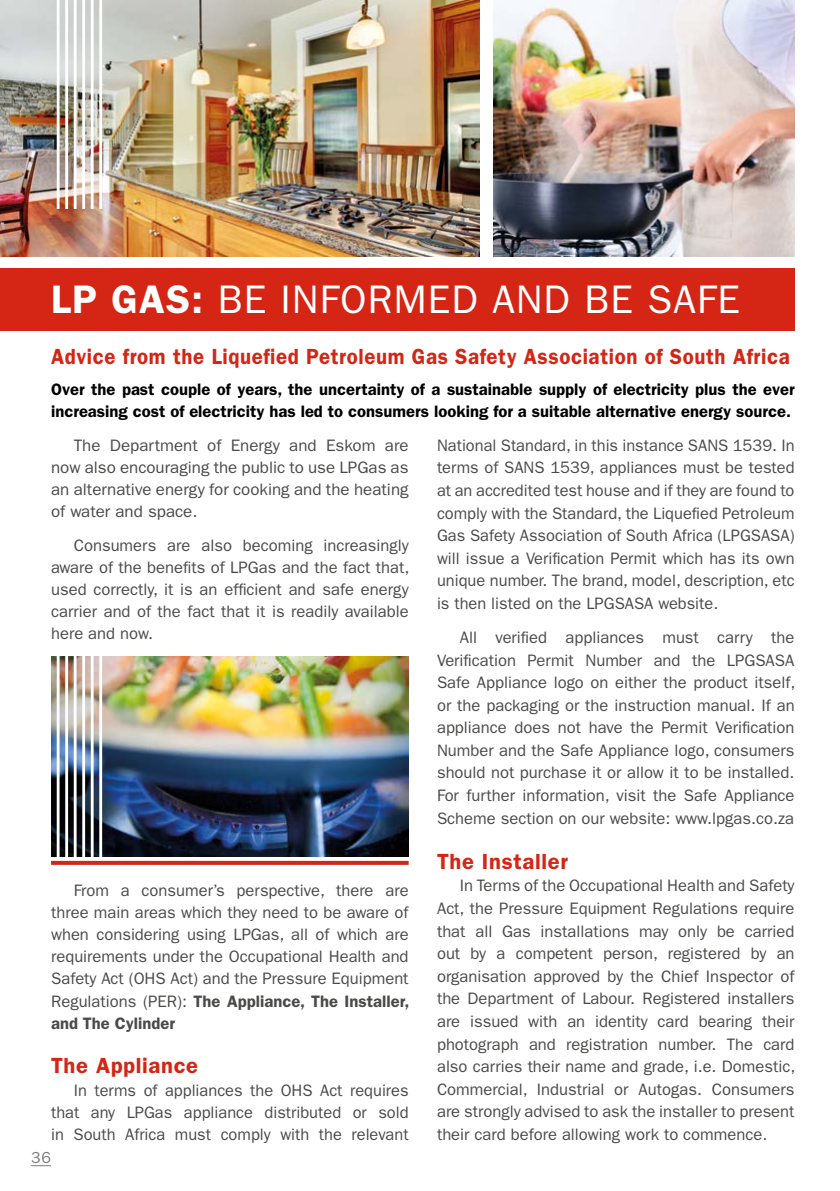
<style>
.page{position:relative;width:840px;height:1191px;background:#fff}
.page>*{position:absolute;margin:0;border:0;box-sizing:border-box;transform-origin:0 0}
.t1{font:40px "Franklin Gothic";color:#fff}
.t2{font:600 22px "Franklin Gothic";letter-spacing:.03em;color:#d52514;scale:.93 1}
.t3{font:600 22px "Franklin Gothic";letter-spacing:.03em;color:#d52514}
.t4{font:16.6px/22.6px "Franklin Gothic";color:#4a4a49;text-align:justify}
.t5{font:600 16.6px/22.2px "Franklin Gothic";color:#000}
.t6{font:16px "Franklin Gothic";color:#7c7b7b}
.s1{font-weight:600}
</style>
<div class="page">
<svg style="left:31px;top:1165px;width:20px;height:1px"></svg>
<img style="left:51px;top:657px;width:357px;height:200px">
<img style="left:0;top:0;width:479px;height:257px">
<img style="left:493px;top:0;width:301px;height:257px">
<div style="left:0;top:268px;width:794px;height:62px;background:#d52514"></div>
<svg style="left:51px;top:861px;width:357px;height:4px"></svg>
<hr style="left:99px;top:657px;width:3px;height:200px;background:#fff">
<hr style="left:91px;top:657px;width:3px;height:200px;background:#fff">
<hr style="left:82px;top:657px;width:3px;height:200px;background:#fff">
<hr style="left:74px;top:657px;width:3px;height:200px;background:#fff">
<hr style="left:65px;top:657px;width:3px;height:200px;background:#fff">
<hr style="left:57px;top:657px;width:3px;height:200px;background:#fff">
<hr style="left:99px;top:0;width:3px;height:208px;background:#fff">
<hr style="left:91px;top:0;width:3px;height:208px;background:#fff">
<hr style="left:82px;top:0;width:3px;height:208px;background:#fff">
<hr style="left:74px;top:0;width:3px;height:208px;background:#fff">
<hr style="left:65px;top:0;width:3px;height:208px;background:#fff">
<hr style="left:57px;top:0;width:3px;height:208px;background:#fff">
<h1 class="t1" style="left:51px;top:276px;width:266px"><span class="s1">LP GAS:</span> Be Infor</h1>
<h1 class="t1" style="left:393px;top:276px;width:125px">med and</h1>
<h1 class="t1" style="left:584px;top:276px;width:87px">be safe</h1>
<h2 class="t2" style="left:51px;top:343px;width:795px">Advice from the Liquefied Petroleum Gas Safety Association of South Africa</h2>
<p class="t5" style="left:51px;top:378px;width:744px">Over the past couple of years, the uncertainty of a sustainable supply of electricity plus the ever increasing cost of electricity has led to consumers looking for a suitable alternative energy source.</p>
<p class="t4" style="left:51px;top:434px;width:359px;text-indent:23px">The Department of Energy and Eskom are now also encouraging the public to use LPGas as an alternative energy for cooking and the heating of water and space.</p>
<p class="t4" style="left:51px;top:534px;width:359px;text-indent:23px">Consumers are also becoming increasingly aware of the benefits of LPGas and the fact that, used correctly, it is an efficient and safe energy carrier and of the fact that it is readily available here and now.</p>
<p class="t4" style="left:437px;top:434px;width:359px">National Standard, in this instance SANS 1539. In terms of SANS 1539, appliances must be tested at an accredited test house and if they are found to comply with the Standard, the Liquefied Petroleum Gas Safety Association of South Africa (LPGSASA) will issue a Verification Permit which has its own unique number. The brand, model, description, etc is then listed on the LPGSASA website.</p>
<p class="t4" style="left:437px;top:626px;width:360px;text-indent:23px">All verified appliances must carry the Verification Permit Number and the LPGSASA Safe Appliance logo on either the product itself, or the packaging or the instruction manual. If an appliance does not have the Permit Verification Number and the Safe Appliance logo, consumers should not purchase it or allow it to be installed.<br>For further information, visit the Safe Appliance Scheme section on our website: www.lpgas.co.za</p>
<h2 class="t3" style="left:437px;top:848px;width:132px">The Installer</h2>
<p class="t4" style="left:437px;top:874px;width:359px;text-indent:23px">In Terms of the Occupational Health and Safety Act, the Pressure Equipment Regulations require that all Gas installations may only be carried out by a competent person, registered by an organisation approved by the Chief Inspector of the Department of Labour. Registered installers are issued with an identity card bearing their photograph and registration number. The card also carries their name and grade, i.e. Domestic, Commercial, Industrial or Autogas. Consumers are strongly advised to ask the installer to present their card before allowing work to commence.</p>
<p class="t4" style="left:51px;top:879px;width:359px;text-indent:23px">From a consumer’s perspective, there are three main areas which they need to be aware of when considering using LPGas, all of which are requirements under the Occupational Health and Safety Act (OHS Act) and the Pressure Equipment Regulations (PER): <span class="s1">The Appliance, The Installer, and The Cylinder</span></p>
<h2 class="t3" style="left:51px;top:1052px;width:148px">The Appliance</h2>
<p class="t4" style="left:51px;top:1079px;width:359px;text-indent:23px">In terms of appliances the OHS Act requires that any LPGas appliance distributed or sold in South Africa must comply with the relevant</p>
<p class="t6" style="left:31px;top:1148px;width:21px">36</p>
</div>
